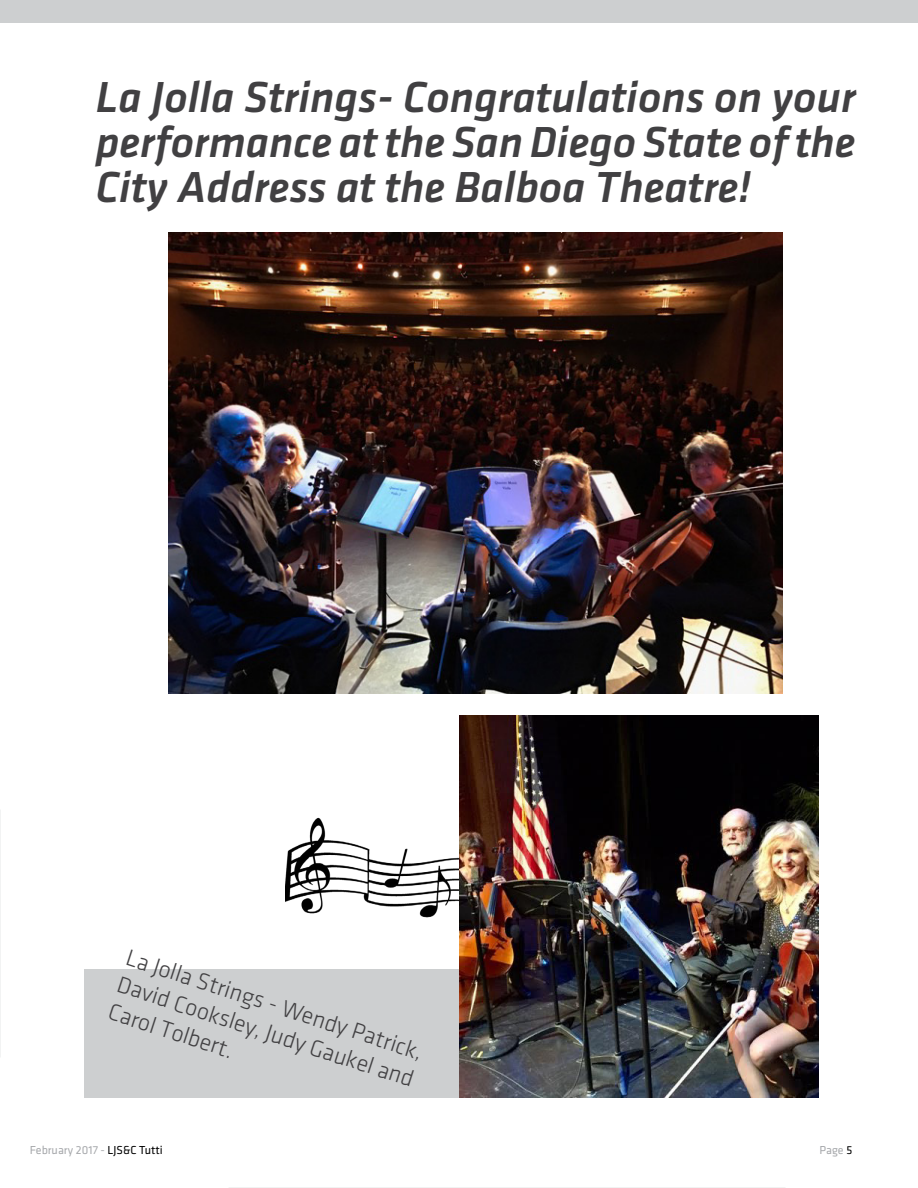
<style>
.page{position:relative;width:918px;height:1188px;background:#fff}
.page>*{position:absolute;margin:0;border:0;box-sizing:border-box;transform-origin:0 0}
.t1{font:italic 500 45px/45px "Klavika";color:#414042;text-align:justify}
.t2{font:300 24px/28.5px "Klavika";color:#414042;text-align:justify}
.t3{font:12px "Klavika";color:#a7a9ac}
.s1{color:#000}
</style>
<div class="page">
<hr style="left:229px;top:1187px;width:557px;height:1px;background:#d1d3d4">
<div style="left:1px;top:0;width:917px;height:23px;background:#cdcfd0"></div>
<img style="left:459px;top:715px;width:360px;height:383px">
<img style="left:169px;top:233px;width:614px;height:460px">
<div style="left:85px;top:969px;width:374px;height:129px;background:#cdcfd0"></div>
<img style="left:286px;top:817px;width:173px;height:101px">
<p class="t1" style="left:96px;top:74px;width:761px">La Jolla Strings- Congratulations on your performance at the San Diego State of the City Address at the Balboa Theatre!</p>
<p class="t2" style="left:131px;top:943px;width:312px;rotate:18deg">La Jolla Strings - Wendy Patrick, David Cooksley, Judy Gaukel and Carol Tolbert.</p>
<p class="t3" style="left:30px;top:1144px;width:135px">February 2017 - <span class="s1">LJS&amp;C Tutti</span></p>
<p class="t3" style="left:820px;top:1144px;width:34px">Page <span class="s1">5</span></p>
</div>
